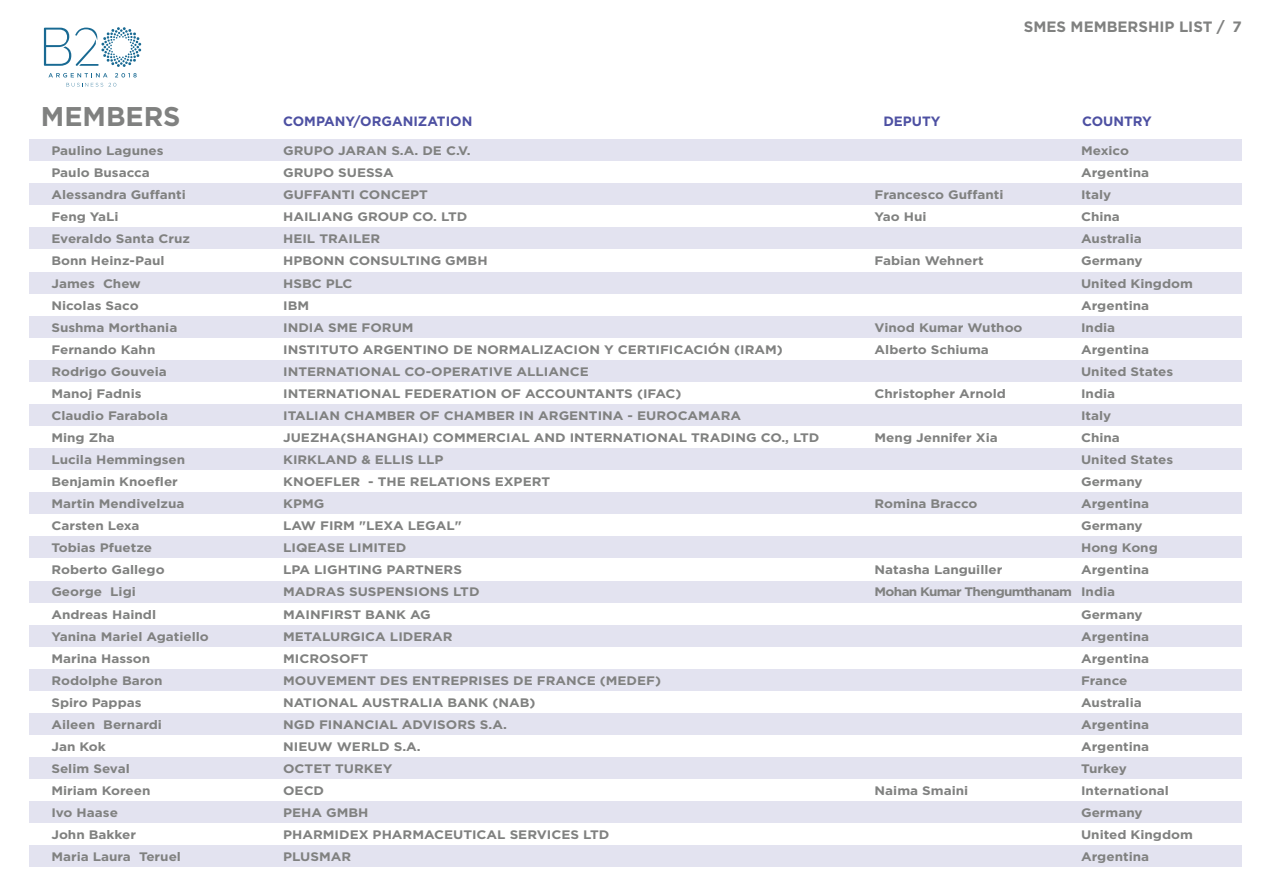
<style>
.page{position:relative;width:1263px;height:893px;background:#fff}
.page>*{position:absolute;margin:0;border:0;box-sizing:border-box;transform-origin:0 0}
.t1{font:700 27px "Gotham";color:#808180}
.t2{font:700 15px "Gotham";color:#808180}
.t3{font:700 13.5px "Gotham";color:#4d50a2}
.t4{font:700 12.3px/22px "Gotham";color:#808180;scale:1.1 1}
.t5{font:700 12.3px/22px "Gotham";letter-spacing:-.05em;color:#808180;scale:1.1 1}
</style>
<div class="page">
<svg style="left:44px;top:27px;width:97px;height:40px"></svg>
<svg style="left:48px;top:73px;width:89px;height:14px"></svg>
<div style="left:29px;top:139px;width:1212px;height:22px;background:#e3e3f0"></div>
<div style="left:29px;top:183px;width:1212px;height:22px;background:#e3e3f0"></div>
<div style="left:29px;top:228px;width:1212px;height:21px;background:#e3e3f0"></div>
<div style="left:29px;top:272px;width:1212px;height:21px;background:#e3e3f0"></div>
<div style="left:29px;top:316px;width:1212px;height:22px;background:#e3e3f0"></div>
<div style="left:29px;top:360px;width:1212px;height:22px;background:#e3e3f0"></div>
<div style="left:29px;top:404px;width:1212px;height:22px;background:#e3e3f0"></div>
<div style="left:29px;top:448px;width:1212px;height:22px;background:#e3e3f0"></div>
<div style="left:29px;top:492px;width:1212px;height:22px;background:#e3e3f0"></div>
<div style="left:29px;top:537px;width:1212px;height:21px;background:#e3e3f0"></div>
<div style="left:29px;top:581px;width:1212px;height:21px;background:#e3e3f0"></div>
<div style="left:29px;top:625px;width:1212px;height:22px;background:#e3e3f0"></div>
<div style="left:29px;top:669px;width:1212px;height:22px;background:#e3e3f0"></div>
<div style="left:29px;top:713px;width:1212px;height:22px;background:#e3e3f0"></div>
<div style="left:29px;top:757px;width:1212px;height:22px;background:#e3e3f0"></div>
<div style="left:29px;top:801px;width:1212px;height:22px;background:#e3e3f0"></div>
<div style="left:29px;top:846px;width:1212px;height:21px;background:#e3e3f0"></div>
<p class="t2" style="left:1024px;top:18px;width:219px">SMES MEMBERSHIP LIST / 7</p>
<h1 class="t1" style="left:41px;top:101px;width:141px">MEMBERS</h1>
<p class="t3" style="left:283px;top:114px;width:191px">COMPANY/ORGANIZATION</p>
<p class="t3" style="left:883px;top:114px;width:59px">DEPUTY</p>
<p class="t3" style="left:1082px;top:114px;width:71px">COUNTRY</p>
<p class="t4" style="left:51px;top:139px;width:145px">Paulino Lagunes<br>Paulo Busacca<br>Alessandra Guffanti<br>Feng YaLi<br>Everaldo Santa Cruz<br>Bonn Heinz-Paul<br>James Chew<br>Nicolas Saco<br>Sushma Morthania<br>Fernando Kahn<br>Rodrigo Gouveia<br>Manoj Fadnis<br>Claudio Farabola<br>Ming Zha<br>Lucila Hemmingsen<br>Benjamin Knoefler<br>Martin Mendivelzua<br>Carsten Lexa<br>Tobias Pfuetze<br>Roberto Gallego<br>George Ligi<br>Andreas Haindl<br>Yanina Mariel Agatiello<br>Marina Hasson<br>Rodolphe Baron<br>Spiro Pappas<br>Aileen Bernardi<br>Jan Kok<br>Selim Seval<br>Miriam Koreen<br>Ivo Haase<br>John Bakker<br>Maria Laura Teruel</p>
<p class="t4" style="left:283px;top:139px;width:489px">GRUPO JARAN S.A. DE C.V.<br>GRUPO SUESSA<br>GUFFANTI CONCEPT<br>HAILIANG GROUP CO. LTD<br>HEIL TRAILER<br>HPBONN CONSULTING GMBH<br>HSBC PLC<br>IBM<br>INDIA SME FORUM<br>INSTITUTO ARGENTINO DE NORMALIZACION Y CERTIFICACIÓN (IRAM)<br>INTERNATIONAL CO-OPERATIVE ALLIANCE<br>INTERNATIONAL FEDERATION OF ACCOUNTANTS (IFAC)<br>ITALIAN CHAMBER OF CHAMBER IN ARGENTINA - EUROCAMARA<br>JUEZHA(SHANGHAI) COMMERCIAL AND INTERNATIONAL TRADING CO., LTD<br>KIRKLAND &amp; ELLIS LLP<br>KNOEFLER - THE RELATIONS EXPERT<br>KPMG<br>LAW FIRM "LEXA LEGAL"<br>LIQEASE LIMITED<br>LPA LIGHTING PARTNERS<br>MADRAS SUSPENSIONS LTD<br>MAINFIRST BANK AG<br>METALURGICA LIDERAR<br>MICROSOFT<br>MOUVEMENT DES ENTREPRISES DE FRANCE (MEDEF)<br>NATIONAL AUSTRALIA BANK (NAB)<br>NGD FINANCIAL ADVISORS S.A.<br>NIEUW WERLD S.A.<br>OCTET TURKEY<br>OECD<br>PEHA GMBH<br>PHARMIDEX PHARMACEUTICAL SERVICES LTD<br>PLUSMAR</p>
<p class="t4" style="left:874px;top:184px;width:119px">Francesco Guffanti<br>Yao Hui</p>
<p class="t4" style="left:874px;top:250px;width:101px">Fabian Wehnert</p>
<p class="t4" style="left:874px;top:316px;width:136px">Vinod Kumar Wuthoo<br>Alberto Schiuma</p>
<p class="t4" style="left:874px;top:382px;width:121px">Christopher Arnold</p>
<p class="t4" style="left:874px;top:426px;width:113px">Meng Jennifer Xia</p>
<p class="t4" style="left:874px;top:492px;width:95px">Romina Bracco</p>
<p class="t5" style="left:874px;top:559px;width:181px">Natasha Languiller<br>Mohan Kumar Thengumthanam</p>
<p class="t4" style="left:874px;top:779px;width:87px">Naima Smaini</p>
<p class="t4" style="left:1081px;top:139px;width:103px">Mexico<br>Argentina<br>Italy<br>China<br>Australia<br>Germany<br>United Kingdom<br>Argentina<br>India<br>Argentina<br>United States<br>India<br>Italy<br>China<br>United States<br>Germany<br>Argentina<br>Germany<br>Hong Kong<br>Argentina<br>India<br>Germany<br>Argentina<br>Argentina<br>France<br>Australia<br>Argentina<br>Argentina<br>Turkey<br>International<br>Germany<br>United Kingdom<br>Argentina</p>
</div>
